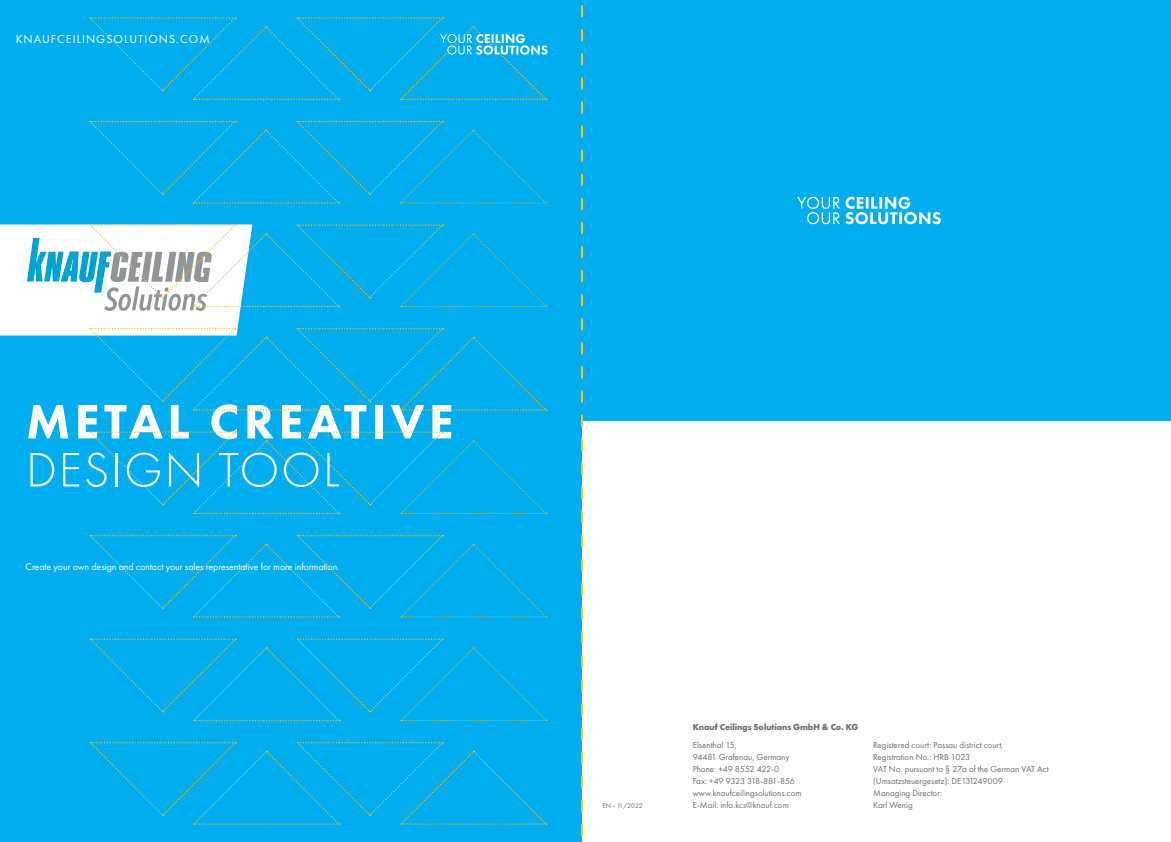
<style>
.page{position:relative;width:1171px;height:842px;background:#fff}
.page>*{position:absolute;margin:0;border:0;box-sizing:border-box;transform-origin:0 0}
.t1{font:800 50px "Futura PT";letter-spacing:.085em;color:#fff}
.t2{font:300 50px "Futura PT";letter-spacing:.035em;color:#fff}
.t3{font:12px "Futura PT";letter-spacing:.085em;color:#fff}
.t4{font:10px "Futura PT";letter-spacing:-.01em;color:#fff}
.t5{font:9px/12px "Futura PT";color:#6c6d70}
.t6{font:700 9px "Futura PT";letter-spacing:-.01em;color:#6c6d70}
.t7{font:7px "Futura PT";letter-spacing:-.025em;color:#6c6d70}
</style>
<div class="page">
<div style="left:581px;top:0;width:590px;height:421px;background:#00aeef"></div>
<svg style="left:797px;top:197px;width:144px;height:27px"></svg>
<div style="left:0;top:0;width:581px;height:842px;background:#00aeef"></div>
<svg style="left:90px;top:431px;width:457px;height:83px"></svg>
<svg style="left:90px;top:535px;width:457px;height:83px"></svg>
<svg style="left:90px;top:638px;width:457px;height:83px"></svg>
<svg style="left:90px;top:742px;width:457px;height:83px"></svg>
<svg style="left:0;top:224px;width:547px;height:187px"></svg>
<svg style="left:90px;top:121px;width:457px;height:83px"></svg>
<svg style="left:90px;top:17px;width:457px;height:83px"></svg>
<svg style="left:581px;top:5px;width:2px;height:837px"></svg>
<h2 class="t3" style="left:16px;top:32px;width:195px">KNAUFCEILINGSOLUTIONS.COM</h2>
<h1 class="t1" style="left:26px;top:390px;width:429px">METAL CREATIVE</h1>
<h1 class="t2" style="left:26px;top:441px;width:315px">DESIGN TOOL</h1>
<p class="t4" style="left:26px;top:560px;width:315px">Create your own design and contact your sales representative for more information.</p>
<p class="t7" style="left:602px;top:801px;width:42px">EN - 11/2022</p>
<p class="t6" style="left:693px;top:721px;width:167px">Knauf Ceilings Solutions GmbH &amp; Co. KG</p>
<p class="t5" style="left:693px;top:739px;width:110px">Elsenthal 15,<br>94481 Grafenau, Germany<br>Phone: +49 8552 422-0<br>Fax: +49 9323 318-881-856 www.knaufceilingsolutions.com<br>E-Mail: info.kcs@knauf.com</p>
<p class="t5" style="left:873px;top:739px;width:177px">Registered court: Passau district court,<br>Registration No.: HRB 1023<br>VAT No. pursuant to § 27a of the German VAT Act (Umsatzsteuergesetz): DE131249009<br>Managing Director:<br>Karl Wenig</p>
</div>
